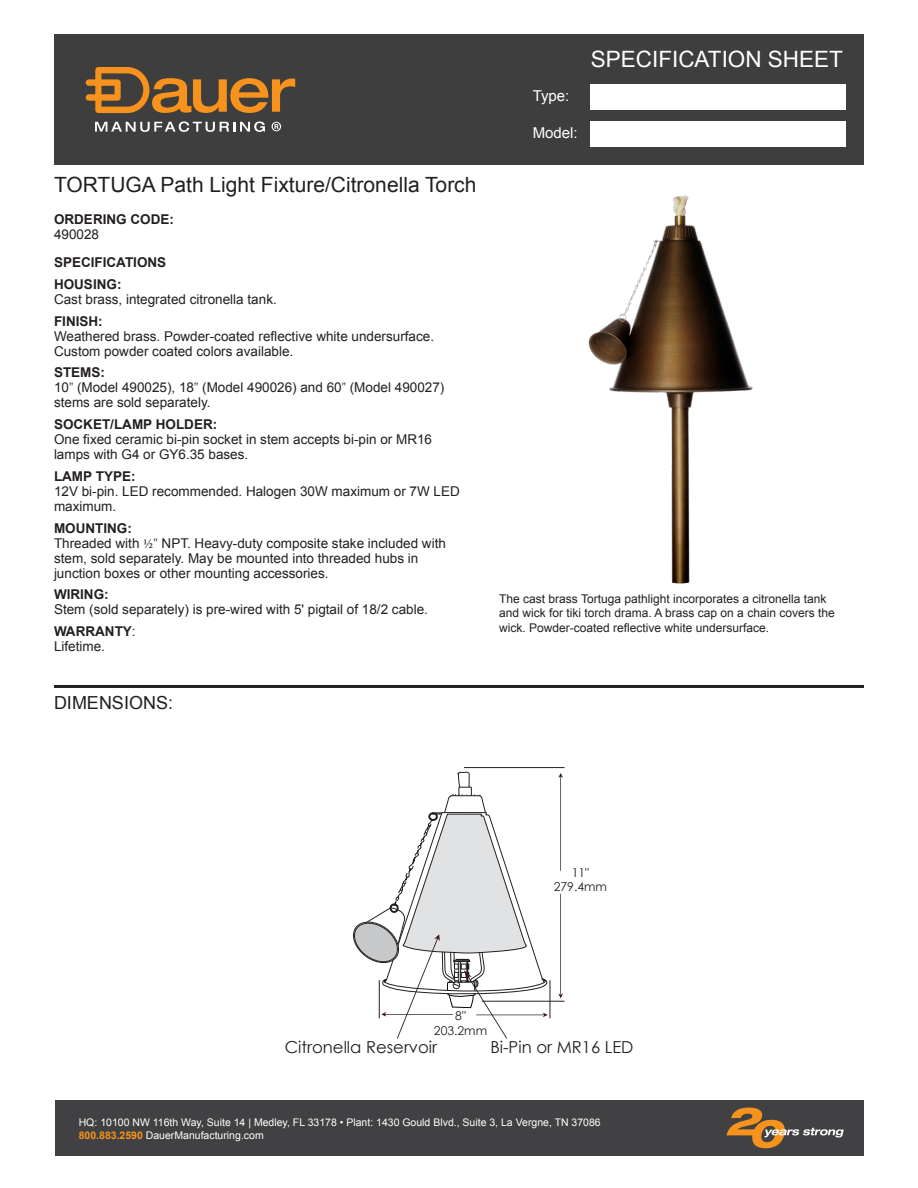
<style>
.page{position:relative;width:918px;height:1188px;background:#fff}
.page>*{position:absolute;margin:0;border:0;box-sizing:border-box;transform-origin:0 0}
.t1{font:22.5px "Arial";color:#fff}
.t2{font:21px "Arial";color:#231f20}
.t3{font:18px "Arial";color:#231f20}
.t4{font:16.5px "Century Gothic";color:#231f20}
.t5{font:15px "Arial";color:#fff}
.t6{font:13.5px/15px "Arial";color:#231f20}
.t7{font:700 13.5px "Arial";color:#231f20}
.t8{font:12.15px/14.5px "Century Gothic";color:#231f20;text-align:center}
.t9{font:12px/14.4px "Arial";color:#231f20}
.t10{font:10.5px/12.6px "Arial";color:#fff}
.s1{font-weight:700}
.s2{font-family:"Minion Pro"}
.s3{font-weight:700;color:#f6931c}
</style>
<div class="page">
<hr style="left:54px;top:685px;width:810px;height:3px;background:#231f20">
<img style="left:588px;top:195px;width:165px;height:389px">
<hr style="left:464px;top:767px;width:100px;height:1px;background:#231f20">
<hr style="left:482px;top:1001px;width:82px;height:1px;background:#231f20">
<svg style="left:353px;top:772px;width:210px;height:267px"></svg>
<div style="left:54px;top:34px;width:810px;height:131px;background:#3e3e3f"></div>
<div style="left:591px;top:84px;width:255px;height:25px;background:#fff"></div>
<div style="left:591px;top:122px;width:255px;height:25px;background:#fff"></div>
<svg style="left:95px;top:121px;width:170px;height:11px"></svg>
<svg style="left:272px;top:122px;width:9px;height:9px"></svg>
<svg style="left:86px;top:67px;width:209px;height:46px"></svg>
<div style="left:56px;top:1101px;width:808px;height:55px;background:#414042"></div>
<svg style="left:726px;top:1108px;width:118px;height:40px"></svg>
<p class="t5" style="left:533px;top:85px;width:38px">Type:</p>
<p class="t1" style="left:591px;top:44px;width:254px">SPECIFICATION SHEET</p>
<p class="t2" style="left:54px;top:171px;width:424px">TORTUGA Path Light Fixture/Citronella Torch</p>
<p class="t7" style="left:54px;top:210px;width:122px">ORDERING CODE:</p>
<p class="t6" style="left:54px;top:227px;width:47px">490028</p>
<p class="t7" style="left:54px;top:254px;width:114px">SPECIFICATIONS</p>
<p class="t6" style="left:54px;top:277px;width:224px"><span class="s1">HOUSING:<br></span>Cast brass, integrated citronella tank.</p>
<p class="t6" style="left:54px;top:314px;width:382px"><span class="s1">FINISH:<br></span>Weathered brass. Powder-coated reflective white undersurface.<br>Custom powder coated colors available.</p>
<p class="t6" style="left:54px;top:365px;width:392px"><span class="s1">STEMS:<br></span>10<span class="s2">"</span> (Model 490025), 18<span class="s2">"</span> (Model 490026) and 60<span class="s2">"</span> (Model 490027) stems are sold separately.</p>
<p class="t6" style="left:54px;top:417px;width:380px"><span class="s1">SOCKET/LAMP HOLDER:<br></span>One fixed ceramic bi-pin socket in stem accepts bi-pin or MR16 lamps with G4 or GY6.35 bases.</p>
<p class="t6" style="left:54px;top:469px;width:407px"><span class="s1">LAMP TYPE:<br></span>12V bi-pin. LED recommended. Halogen 30W maximum or 7W LED maximum.</p>
<p class="t6" style="left:54px;top:521px;width:393px"><span class="s1">MOUNTING:<br></span>Threaded with <span class="s2">½"</span> NPT. Heavy-duty composite stake included with stem, sold separately. May be mounted into threaded hubs in junction boxes or other mounting accessories.</p>
<p class="t6" style="left:54px;top:587px;width:375px"><span class="s1">WIRING:<br></span>Stem (sold separately) is pre-wired with 5' pigtail of 18/2 cable.</p>
<p class="t6" style="left:54px;top:624px;width:83px"><span class="s1">WARRANTY</span>:<br>Lifetime.</p>
<p class="t3" style="left:54px;top:691px;width:121px">DIMENSIONS:</p>
<p class="t9" style="left:499px;top:591px;width:337px">The cast brass Tortuga pathlight incorporates a citronella tank and wick for tiki torch drama. A brass cap on a chain covers the wick. Powder-coated reflective white undersurface.</p>
<p class="t8" style="left:554px;top:865px;width:55px">11"<br>279.4mm</p>
<p class="t8" style="left:434px;top:1009px;width:55px">8"<br>203.2mm</p>
<p class="t4" style="left:285px;top:1036px;width:154px">Citronella Reservoir</p>
<p class="t4" style="left:490px;top:1036px;width:145px">Bi-Pin or MR16 LED</p>
<p class="t10" style="left:79px;top:1116px;width:524px">HQ: 10100 NW 116th Way, Suite 14 | Medley, FL 33178 • Plant: 1430 Gould Blvd., Suite 3, La Vergne, TN 37086<br><span class="s3">800.883.2590</span> DauerManufacturing.com</p>
</div>
